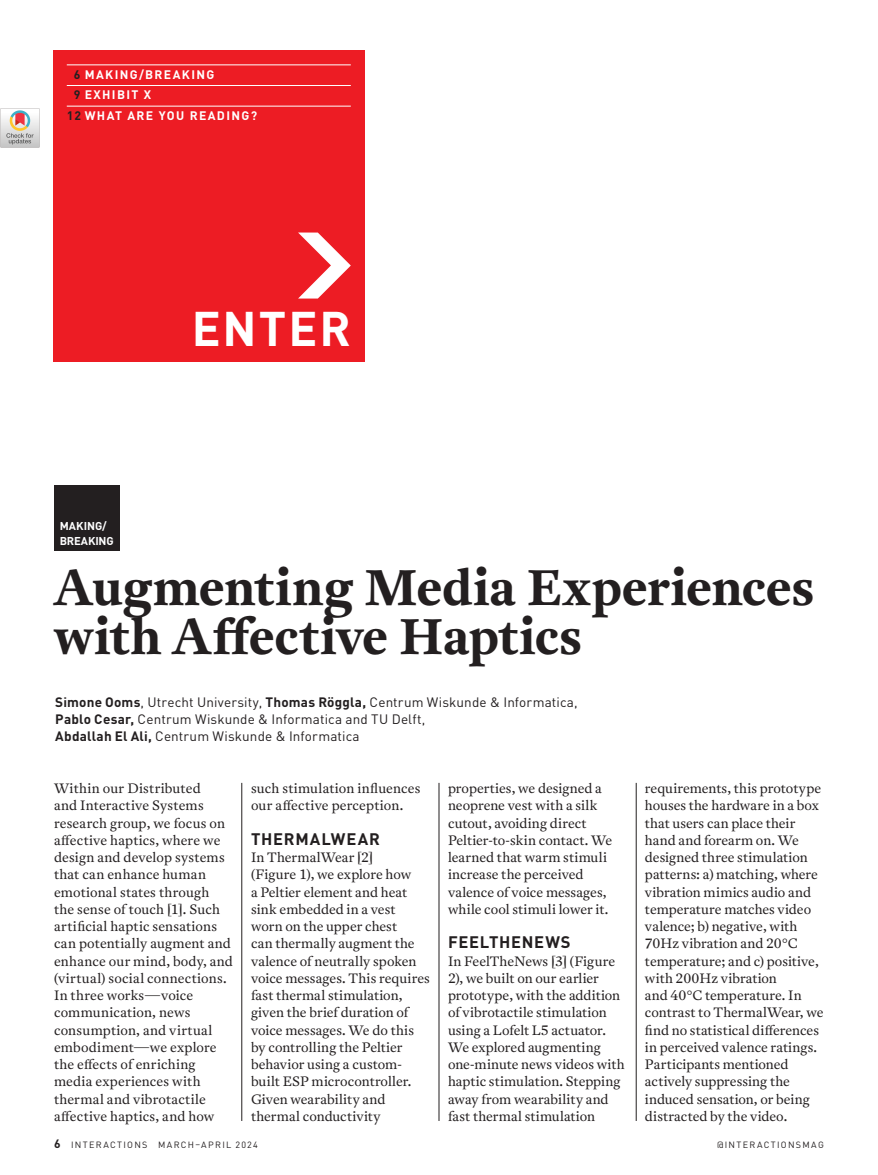
<style>
.page{position:relative;width:878px;height:1175px;background:#fff}
.page>*{position:absolute;margin:0;border:0;box-sizing:border-box;transform-origin:0 0}
.enter_how_made_headline{font:700 49.5px/49.5px "Antwerp ACM";letter-spacing:-.01em;color:#231f20}
.enter_header_box{font:700 48px "DIN Pro";letter-spacing:.04em;color:#fff}
.text_subhed{font:700 16.5px "DIN Pro";letter-spacing:.045em;color:#231f20}
.text{font:13.5px/17.2px "Antwerp ACM";letter-spacing:.005em;color:#231f20}
.forum_header_name{font:13.5px/17.2px "DIN Pro";letter-spacing:.01em;color:#231f20}
.enter_header_box_contents{font:700 12.15px "DIN Pro";letter-spacing:.11em;color:#fff}
.enter_header_box_slug{font:700 11.25px/15px "DIN Pro";letter-spacing:-.005em;color:#fff}
.t1{font:9px "DIN Pro";letter-spacing:.145em;color:#231f20}
.s1{color:#231f20}
.s2{font-weight:700}
.s3{font-weight:700;font-size:12px}
</style>
<div class="page">
<hr style="left:241px;top:783px;width:1px;height:338px;background:#231f20">
<hr style="left:438px;top:783px;width:1px;height:338px;background:#231f20">
<hr style="left:636px;top:783px;width:1px;height:338px;background:#231f20">
<div style="left:53px;top:51px;width:311px;height:311px;background:#ed1c24"></div>
<hr style="left:67px;top:64px;width:284px;height:1px;background:#fff">
<hr style="left:67px;top:85px;width:284px;height:1px;background:#fff">
<hr style="left:67px;top:106px;width:284px;height:1px;background:#fff">
<svg style="left:298px;top:232px;width:53px;height:66px"></svg>
<div style="left:54px;top:485px;width:66px;height:66px;background:#231f20"></div>
<img style="left:0;top:108px;width:39px;height:39px">
<p class="enter_header_box_contents" style="left:74px;top:64px;width:142px"><span class="s1">6</span> MAKING/BREAKING</p>
<p class="enter_header_box_contents" style="left:74px;top:85px;width:79px"><span class="s1">9</span> EXHIBIT X</p>
<p class="enter_header_box_contents" style="left:67px;top:105px;width:192px"><span class="s1">12</span> WHAT ARE YOU READING?</p>
<p class="enter_header_box_slug" style="left:60px;top:517px;width:55px">MAKING/<br>BREAKING</p>
<p class="enter_header_box" style="left:192px;top:289px;width:160px">ENTER</p>
<p class="enter_how_made_headline" style="left:54px;top:564px;width:762px">Augmenting Media Experiences with Affective Haptics</p>
<p class="forum_header_name" style="left:55px;top:692px;width:524px"><span class="s2">Simone Ooms</span>, Utrecht University, <span class="s2">Thomas Röggla,</span> Centrum Wiskunde &amp; Informatica,<br><span class="s2">Pablo Cesar,</span> Centrum Wiskunde &amp; Informatica and TU Delft,<br><span class="s2">Abdallah El Ali,</span> Centrum Wiskunde &amp; Informatica</p>
<p class="text" style="left:251px;top:779px;width:171px">such stimulation influences our affective perception.</p>
<p class="text_subhed" style="left:251px;top:825px;width:130px">THERMALWEAR</p>
<p class="text" style="left:251px;top:848px;width:180px">In ThermalWear [2]<br>(Figure 1), we explore how<br>a Peltier element and heat sink embedded in a vest worn on the upper chest<br>can thermally augment the valence of neutrally spoken voice messages. This requires fast thermal stimulation, given the brief duration of voice messages. We do this by controlling the Peltier behavior using a custom&shy;built ESP microcontroller.<br>Given wearability and thermal conductivity</p>
<p class="text" style="left:54px;top:779px;width:180px">Within our Distributed<br>and Interactive Systems research group, we focus on affective haptics, where we design and develop systems that can enhance human emotional states through<br>the sense of touch [1]. Such artificial haptic sensations can potentially augment and enhance our mind, body, and (virtual) social connections.<br>In three works—voice communication, news consumption, and virtual embodiment—we explore the effects of enriching media experiences with thermal and vibrotactile affective haptics, and how</p>
<p class="text" style="left:448px;top:779px;width:166px">properties, we designed a neoprene vest with a silk cutout, avoiding direct<br>Peltier-to-skin contact. We learned that warm stimuli increase the perceived valence of voice messages, while cool stimuli lower it.</p>
<p class="text_subhed" style="left:448px;top:928px;width:124px">FEELTHENEWS</p>
<p class="text" style="left:448px;top:952px;width:178px">In FeelTheNews [3] (Figure<br>2), we built on our earlier prototype, with the addition of vibrotactile stimulation using a Lofelt L5 actuator.<br>We explored augmenting one-minute news videos with haptic stimulation. Stepping away from wearability and fast thermal stimulation</p>
<p class="text" style="left:645px;top:779px;width:180px">requirements, this prototype houses the hardware in a box that users can place their hand and forearm on. We designed three stimulation patterns: a) matching, where vibration mimics audio and temperature matches video valence; b) negative, with<br>70Hz vibration and 20°C temperature; and c) positive, with 200Hz vibration<br>and 40°C temperature. In contrast to ThermalWear, we find no statistical differences in perceived valence ratings.<br>Participants mentioned actively suppressing the induced sensation, or being distracted by the video.</p>
<p class="t1" style="left:54px;top:1137px;width:205px"><span class="s3">6</span> INTERACTIONS MARCH–APRIL 2024</p>
<p class="t1" style="left:717px;top:1137px;width:108px">@INTERACTIONSMAG</p>
</div>
